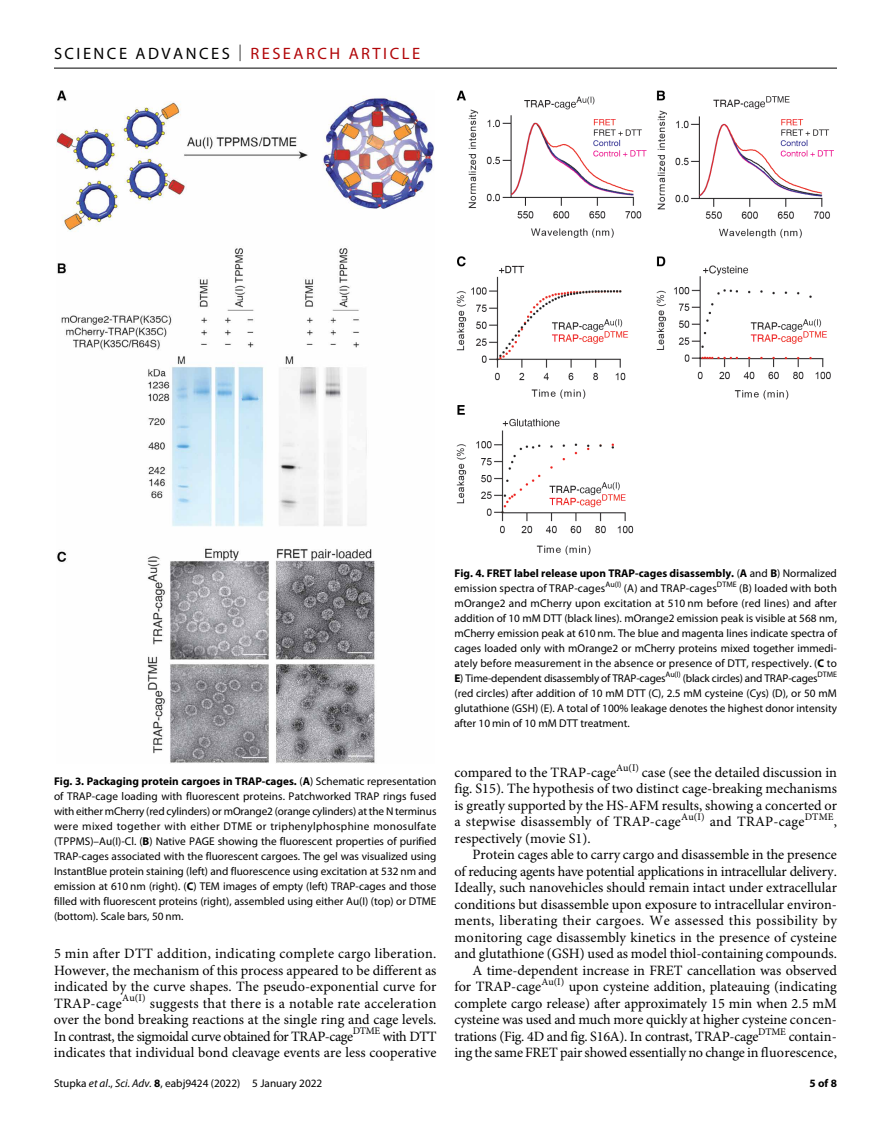
<style>
.page{position:relative;width:891px;height:1134px;background:#fff}
.page>*{position:absolute;margin:0;border:0;box-sizing:border-box;transform-origin:0 0}
.t1{font:16.5px "Myriad Pro";letter-spacing:.15em;color:#000}
.t2{font:14.25px/16.5px "Minion Pro";color:#000;text-align:justify}
.t3{font:11.25px/15px "Myriad Pro";color:#000;text-align:justify}
.t4{font:700 11.25px "Myriad Pro";color:#000}
.s1{font-weight:300}
.s2{color:#b10508}
.s3{font-weight:700}
.s4{font-style:italic}
</style>
<div class="page">
<hr style="left:54px;top:68px;width:783px;height:1px;background:#000">
<img style="left:56px;top:90px;width:378px;height:673px">
<img style="left:457px;top:90px;width:377px;height:465px">
<h1 class="t1" style="left:54px;top:40px;width:368px">SCIENCE ADVANCES <span class="s1">|</span> <span class="s2">RESEARCH ARTICLE</span></h1>
<p class="t3" style="left:54px;top:774px;width:384px"><span class="s3">Fig. 3. Packaging protein cargoes in TRAP-cages.</span> (<span class="s3">A</span>) Schematic representation of TRAP-cage loading with fluorescent proteins. Patchworked TRAP rings fused with either mCherry (red cylinders) or mOrange2 (orange cylinders) at the N terminus were mixed together with either DTME or triphenylphosphine monosulfate (TPPMS)–Au(I)-Cl. (<span class="s3">B</span>) Native PAGE showing the fluorescent properties of purified TRAP-cages associated with the fluorescent cargoes. The gel was visualized using InstantBlue protein staining (left) and fluorescence using excitation at 532 nm and emission at 610 nm (right). (<span class="s3">C</span>) TEM images of empty (left) TRAP-cages and those filled with fluorescent proteins (right), assembled using either Au(I) (top) or DTME (bottom). Scale bars, 50 nm.</p>
<p class="t2" style="left:54px;top:947px;width:384px">5 min after DTT addition, indicating complete cargo liberation.<br>However, the mechanism of this process appeared to be different as indicated by the curve shapes. The pseudo-exponential curve for TRAP-cage<sup>Au(I)</sup> suggests that there is a notable rate acceleration over the bond breaking reactions at the single ring and cage levels.<br>In contrast, the sigmoidal curve obtained for TRAP-cage<sup>DTME</sup> with DTT indicates that individual bond cleavage events are less cooperative</p>
<p class="t3" style="left:54px;top:1076px;width:270px">Stupka <span class="s4">et al</span>., <span class="s4">Sci. Adv.</span> <span class="s3">8</span>, eabj9424 (2022) 5 January 2022</p>
<p class="t3" style="left:454px;top:565px;width:384px"><span class="s3">Fig. 4. FRET label release upon TRAP-cages disassembly.</span> (<span class="s3">A</span> and <span class="s3">B</span>) Normalized emission spectra of TRAP-cages<sup>Au(I)</sup> (A) and TRAP-cages<sup>DTME</sup> (B) loaded with both mOrange2 and mCherry upon excitation at 510 nm before (red lines) and after addition of 10 mM DTT (black lines). mOrange2 emission peak is visible at 568 nm, mCherry emission peak at 610 nm. The blue and magenta lines indicate spectra of cages loaded only with mOrange2 or mCherry proteins mixed together immedi&shy;ately before measurement in the absence or presence of DTT, respectively. (<span class="s3">C</span> to <span class="s3">E</span>) Time-dependent disassembly of TRAP-cages<sup>Au(I)</sup> (black circles) and TRAP-cages<sup>DTME </sup>(red circles) after addition of 10 mM DTT (C), 2.5 mM cysteine (Cys) (D), or 50 mM glutathione (GSH) (E). A total of 100% leakage denotes the highest donor intensity after 10 min of 10 mM DTT treatment.</p>
<p class="t2" style="left:454px;top:765px;width:384px">compared to the TRAP-cage<sup>Au(I)</sup> case (see the detailed discussion in fig. S15). The hypothesis of two distinct cage-breaking mechanisms is greatly supported by the HS-AFM results, showing a concerted or a stepwise disassembly of TRAP-cage<sup>Au(I)</sup> and TRAP-cage<sup>DTME</sup>, respectively (movie S1).</p>
<p class="t2" style="left:454px;top:848px;width:384px;text-align:right">Protein cages able to carry cargo and disassemble in the presence<br>of reducing agents have potential applications in intracellular delivery.<br>Ideally, such nanovehicles should remain intact under extracellular conditions but disassemble upon exposure to intracellular environ&shy;ments, liberating their cargoes. We assessed this possibility by monitoring cage disassembly kinetics in the presence of cysteine and glutathione (GSH) used as model thiol-containing compounds.<br>A time-dependent increase in FRET cancellation was observed for TRAP-cage<sup>Au(I)</sup> upon cysteine addition, plateauing (indicating complete cargo release) after approximately 15 min when 2.5 mM cysteine was used and much more quickly at higher cysteine concen&shy;trations (Fig. 4D and fig. S16A). In contrast, TRAP-cage<sup>DTME</sup> contain&shy;ing the same FRET pair showed essentially no change in fluorescence,</p>
<p class="t4" style="left:810px;top:1074px;width:29px">5 of 8</p>
</div>
